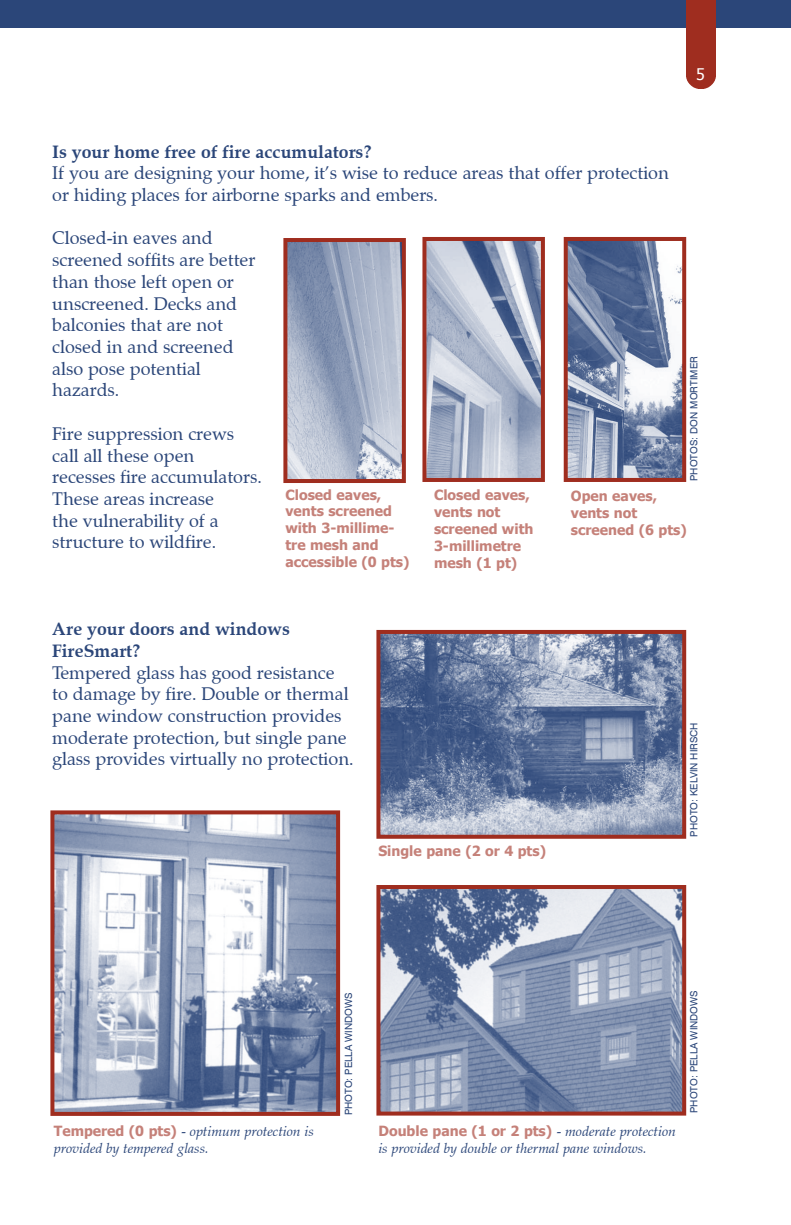
<style>
.page{position:relative;width:791px;height:1225px;background:#fff}
.page>*{position:absolute;margin:0;border:0;box-sizing:border-box;transform-origin:0 0}
.t1{font:18px/21.6px "Zapf Calligraphic 801 BT";color:#2b4679}
.t2{font:700 18px/21.6px "Zapf Calligraphic 801 BT";color:#2b4679}
.t3{font:16px "Tahoma";color:#fff}
.t4{font:700 14px/16.8px "Tahoma";color:#c58179}
.t5{font:italic 14px/16.8px "Zapf Calligraphic 801 BT";color:#2b4679}
.t6{font:10px "Swiss 721 BT";color:#2b4679}
.s1{font-family:"Tahoma";font-weight:700;font-style:normal;color:#c58179}
.s2{font-family:"Zapf Calligraphic 801 BT";font-weight:400;font-style:italic;color:#2b4679}
</style>
<div class="page">
<div style="left:0;top:0;width:791px;height:28px;background:#2b4679"></div>
<div style="left:686px;top:0;width:29px;height:88px;background:#9f2d1f"></div>
<img style="left:381px;top:634px;width:300px;height:199px">
<div style="left:376px;top:629px;width:310px;height:209px;border:4px solid #9f2d1f"></div>
<img style="left:381px;top:889px;width:300px;height:221px">
<div style="left:376px;top:884px;width:310px;height:231px;border:4px solid #9f2d1f"></div>
<img style="left:55px;top:815px;width:280px;height:295px">
<div style="left:50px;top:810px;width:290px;height:305px;border:4px solid #9f2d1f"></div>
<img style="left:288px;top:243px;width:113px;height:235px">
<div style="left:283px;top:238px;width:123px;height:245px;border:4px solid #9f2d1f"></div>
<img style="left:427px;top:242px;width:113px;height:235px">
<div style="left:422px;top:237px;width:123px;height:245px;border:4px solid #9f2d1f"></div>
<img style="left:568px;top:242px;width:113px;height:235px">
<div style="left:563px;top:237px;width:123px;height:245px;border:4px solid #9f2d1f"></div>
<p class="t3" style="left:696px;top:63px;width:10px">5</p>
<p class="t2" style="left:52px;top:140px;width:321px">Is your home free of fire accumulators?</p>
<p class="t1" style="left:52px;top:162px;width:618px">If you are designing your home, it’s wise to reduce areas that offer protection or hiding places for airborne sparks and embers.</p>
<p class="t1" style="left:52px;top:227px;width:204px">Closed-in eaves and screened soffits are better than those left open or unscreened. Decks and balconies that are not closed in and screened also pose potential hazards.</p>
<p class="t1" style="left:52px;top:422px;width:211px">Fire suppression crews call all these open recesses fire accumulators.<br>These areas increase<br>the vulnerability of a structure to wildfire.</p>
<p class="t6" style="left:687px;top:480px;width:126px;rotate:-90deg">PHOTOS: DON MORTIMER</p>
<p class="t4" style="left:285px;top:485px;width:125px">Closed eaves, vents screened with 3-millime&shy;tre mesh and accessible (0 pts)</p>
<p class="t4" style="left:434px;top:486px;width:101px">Closed eaves, vents not screened with<br>3-millimetre mesh (1 pt)</p>
<p class="t4" style="left:571px;top:487px;width:117px">Open eaves, vents not screened (6 pts)</p>
<p class="t2" style="left:52px;top:618px;width:239px">Are your doors and windows<br>FireSmart?</p>
<p class="t1" style="left:52px;top:661px;width:303px">Tempered glass has good resistance to damage by fire. Double or thermal pane window construction provides moderate protection, but single pane glass provides virtually no protection.</p>
<p class="t4" style="left:378px;top:841px;width:169px">Single pane (2 or 4 pts)</p>
<p class="t6" style="left:687px;top:836px;width:116px;rotate:-90deg">PHOTO: KELVIN HIRSCH</p>
<p class="t5" style="left:54px;top:1122px;width:261px"><span class="s1">Tempered (0 pts)</span> - optimum protection is provided by tempered glass.</p>
<p class="t6" style="left:342px;top:1114px;width:124px;rotate:-90deg">PHOTO: PELLA WINDOWS</p>
<p class="t6" style="left:687px;top:1112px;width:124px;rotate:-90deg">PHOTO: PELLA WINDOWS</p>
<p class="t4" style="left:378px;top:1120px;width:299px">Double pane (1 or 2 pts) <span class="s2">- moderate protection</span></p>
<p class="t5" style="left:378px;top:1138px;width:269px">is provided by double or thermal pane windows.</p>
</div>
